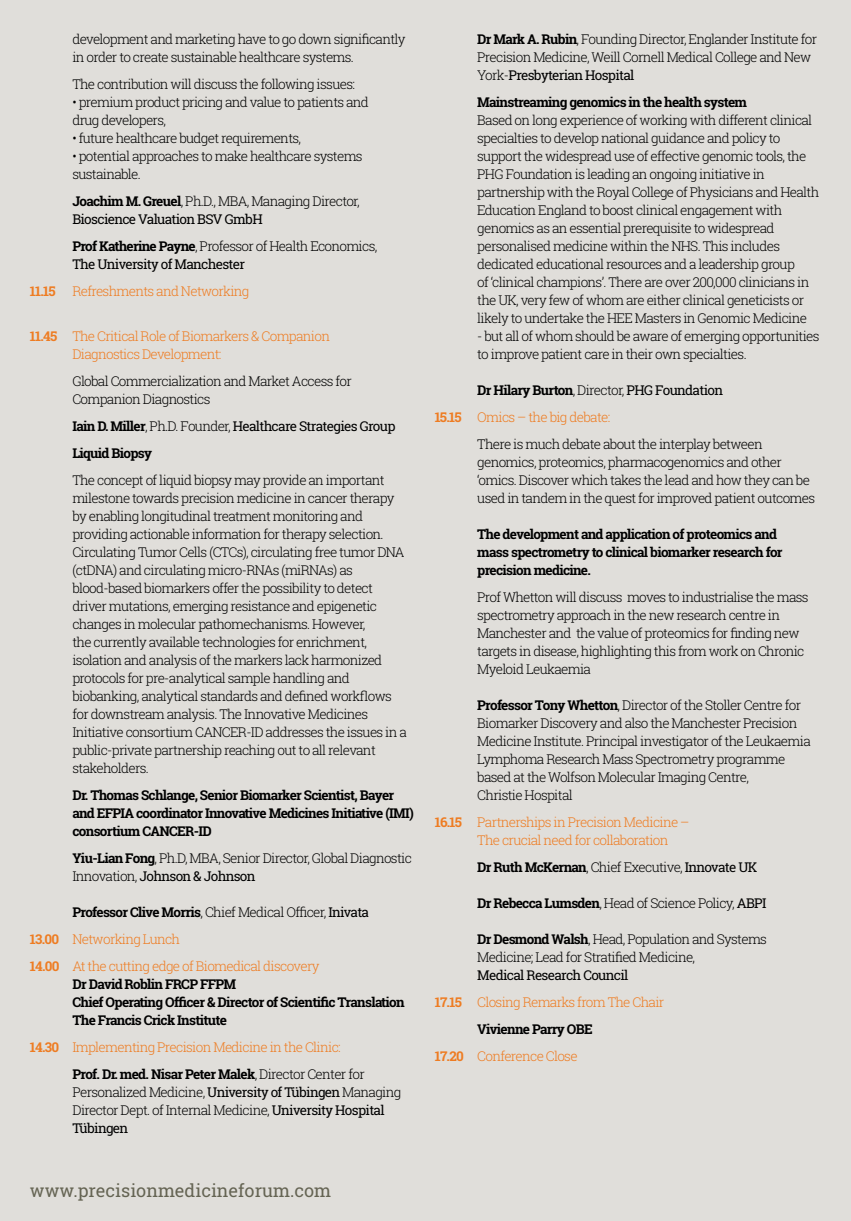
<style>
.page{position:relative;width:851px;height:1221px;background:#fff}
.page>*{position:absolute;margin:0;border:0;box-sizing:border-box;transform-origin:0 0}
.t1{font:18px "Roboto Slab";color:#747362}
.t2{font:300 13.5px/18px "Roboto Slab";letter-spacing:-.05em;color:#000}
.t3{font:300 13.5px/27px "Roboto Slab";letter-spacing:-.05em;color:#ee7c22}
.t4{font:700 13.5px/18px "Roboto Slab";letter-spacing:-.05em;color:#000}
.t5{font:13.5px/27px "Roboto Slab";letter-spacing:-.05em;color:#000}
.s1{font-weight:700}
.s2{font-weight:400}
.s3{font-weight:300}
.s4{font-weight:700;color:#000}
.s5{color:#000}
.s6{font-weight:400;color:#000}
</style>
<div class="page">
<div style="left:0;top:0;width:850px;height:1220px;background:#e0deda"></div>
<p class="t2" style="left:72px;top:30px;width:335px">development and marketing have to go down significantly in order to create sustainable healthcare systems.</p>
<p class="t2" style="left:72px;top:75px;width:284px">The contribution will discuss the following issues:</p>
<p class="t2" style="left:72px;top:93px;width:298px">• premium product pricing and value to patients and drug developers,</p>
<p class="t2" style="left:72px;top:129px;width:230px">• future healthcare budget requirements,</p>
<p class="t2" style="left:72px;top:147px;width:292px">• potential approaches to make healthcare systems sustainable.</p>
<p class="t2" style="left:72px;top:192px;width:289px"><span class="s1">Joachim M. Greuel</span>, Ph.D., MBA, Managing Director,<br><span class="s2">Bioscience Valuation BSV GmbH</span></p>
<p class="t2" style="left:72px;top:237px;width:306px"><span class="s1">Prof Katherine Payne</span>, Professor of Health Economics,<br><span class="s2">The University of Manchester</span></p>
<p class="t3" style="left:30px;top:277px;width:221px"><span class="s1">11.15</span> Refreshments and Networking</p>
<p class="t3" style="left:72px;top:327px;width:259px;line-height:18px;text-indent:-43px"><span class="s1">11.45</span> The Critical Role of Biomarkers &amp; Companion<br>Diagnostics Development:</p>
<p class="t2" style="left:72px;top:372px;width:281px">Global Commercialization and Market Access for<br>Companion Diagnostics</p>
<p class="t5" style="left:72px;top:412px;width:324px"><span class="s1">Iain D. Miller</span><span class="s3">, Ph.D. Founder,</span> Healthcare Strategies Group<br><span class="s1">Liquid Biopsy</span></p>
<p class="t2" style="left:72px;top:471px;width:336px">The concept of liquid biopsy may provide an important milestone towards precision medicine in cancer therapy by enabling longitudinal treatment monitoring and providing actionable information for therapy selection.<br>Circulating Tumor Cells (CTCs), circulating free tumor DNA (ctDNA) and circulating micro-RNAs (miRNAs) as blood-based biomarkers offer the possibility to detect driver mutations, emerging resistance and epigenetic changes in molecular pathomechanisms. However,<br>the currently available technologies for enrichment, isolation and analysis of the markers lack harmonized protocols for pre-analytical sample handling and biobanking, analytical standards and defined workflows for downstream analysis. The Innovative Medicines Initiative consortium CANCER-ID addresses the issues in a public-private partnership reaching out to all relevant stakeholders.</p>
<p class="t4" style="left:72px;top:786px;width:343px">Dr. Thomas Schlange, Senior Biomarker Scientist, Bayer and EFPIA coordinator Innovative Medicines Initiative (IMI) consortium CANCER-ID</p>
<p class="t2" style="left:72px;top:849px;width:341px"><span class="s1">Yiu-Lian Fong</span>, Ph.D, MBA, Senior Director, Global Diagnostic<br>Innovation, <span class="s2">Johnson &amp; Johnson</span></p>
<p class="t3" style="left:30px;top:898px;width:340px;text-indent:43px"><span class="s4">Professor Clive Morris</span><span class="s5">, Chief Medical Officer,</span> <span class="s6">Inivata<br></span><span class="s1">13.00</span> Networking Lunch<br><span class="s1">14.00</span> At the cutting edge of Biomedical discovery</p>
<p class="t4" style="left:72px;top:975px;width:334px">Dr David Roblin FRCP FFPM<br>Chief Operating Officer &amp; Director of Scientific Translation<br>The Francis Crick Institute</p>
<p class="t3" style="left:72px;top:1033px;width:294px;text-indent:-43px"><span class="s1">14.30</span> Implementing Precision Medicine in the Clinic:<br><span class="s4">Prof. Dr. med. Nisar Peter Malek</span><span class="s5">, Director Center for</span></p>
<p class="t2" style="left:72px;top:1083px;width:330px">Personalized Medicine, <span class="s2">University of Tübingen</span> Managing<br>Director Dept. of Internal Medicine, <span class="s2">University Hospital<br>Tübingen</span></p>
<h1 class="t1" style="left:30px;top:1178px;width:303px">www.precisionmedicineforum.com</h1>
<p class="t2" style="left:477px;top:30px;width:341px"><span class="s1">Dr Mark A. Rubin</span>, Founding Director, Englander Institute for<br>Precision Medicine, Weill Cornell Medical College and New<br>York-<span class="s2">Presbyterian Hospital</span></p>
<p class="t4" style="left:477px;top:93px;width:271px">Mainstreaming genomics in the health system</p>
<p class="t2" style="left:477px;top:110px;width:343px">Based on long experience of working with different clinical specialties to develop national guidance and policy to support the widespread use of effective genomic tools, the PHG Foundation is leading an ongoing initiative in partnership with the Royal College of Physicians and Health Education England to boost clinical engagement with genomics as an essential prerequisite to widespread personalised medicine within the NHS. This includes dedicated educational resources and a leadership group<br>of ‘clinical champions’. There are over 200,000 clinicians in the UK, very few of whom are either clinical geneticists or likely to undertake the HEE Masters in Genomic Medicine</p>
<p class="t2" style="left:477px;top:326px;width:344px">- but all of whom should be aware of emerging opportunities to improve patient care in their own specialties.</p>
<p class="t3" style="left:434px;top:376px;width:290px;text-indent:43px"><span class="s4">Dr Hilary Burton</span><span class="s5">, Director,</span> <span class="s6">PHG Foundation<br></span><span class="s1">15.15</span> Omics – the big debate:</p>
<p class="t2" style="left:477px;top:434px;width:339px">There is much debate about the interplay between genomics, proteomics, pharmacogenomics and other ‘omics. Discover which takes the lead and how they can be used in tandem in the quest for improved patient outcomes</p>
<p class="t4" style="left:477px;top:525px;width:307px">The development and application of proteomics and mass spectrometry to clinical biomarker research for precision medicine.</p>
<p class="t2" style="left:477px;top:587px;width:333px">Prof Whetton will discuss moves to industrialise the mass spectrometry approach in the new research centre in Manchester and the value of proteomics for finding new targets in disease, highlighting this from work on Chronic Myeloid Leukaemia</p>
<p class="t2" style="left:477px;top:695px;width:335px"><span class="s1">Professor Tony Whetton</span>, Director of the Stoller Centre for Biomarker Discovery and also the Manchester Precision Medicine Institute. Principal investigator of the Leukaemia Lymphoma Research Mass Spectrometry programme based at the Wolfson Molecular Imaging Centre,<br>Christie Hospital</p>
<p class="t3" style="left:477px;top:812px;width:214px;line-height:18px;text-indent:-43px"><span class="s1">16.15</span> Partnerships in Precision Medicine –<br>The crucial need for collaboration</p>
<p class="t2" style="left:477px;top:857px;width:281px"><span class="s1">Dr Ruth McKernan</span>, Chief Executive, <span class="s2">Innovate UK</span></p>
<p class="t2" style="left:477px;top:893px;width:291px"><span class="s1">Dr Rebecca Lumsden</span>, Head of Science Policy, <span class="s2">ABPI</span></p>
<p class="t2" style="left:477px;top:929px;width:291px"><span class="s1">Dr Desmond Walsh</span>, Head, Population and Systems<br>Medicine; Lead for Stratified Medicine,</p>
<p class="t5" style="left:477px;top:961px;width:153px">Medical Research Council</p>
<p class="t3" style="left:434px;top:988px;width:231px"><span class="s1">17.15</span> Closing Remarks from The Chair</p>
<p class="t4" style="left:477px;top:1020px;width:117px">Vivienne Parry OBE</p>
<p class="t3" style="left:434px;top:1042px;width:144px"><span class="s1">17.20</span> Conference Close</p>
</div>
